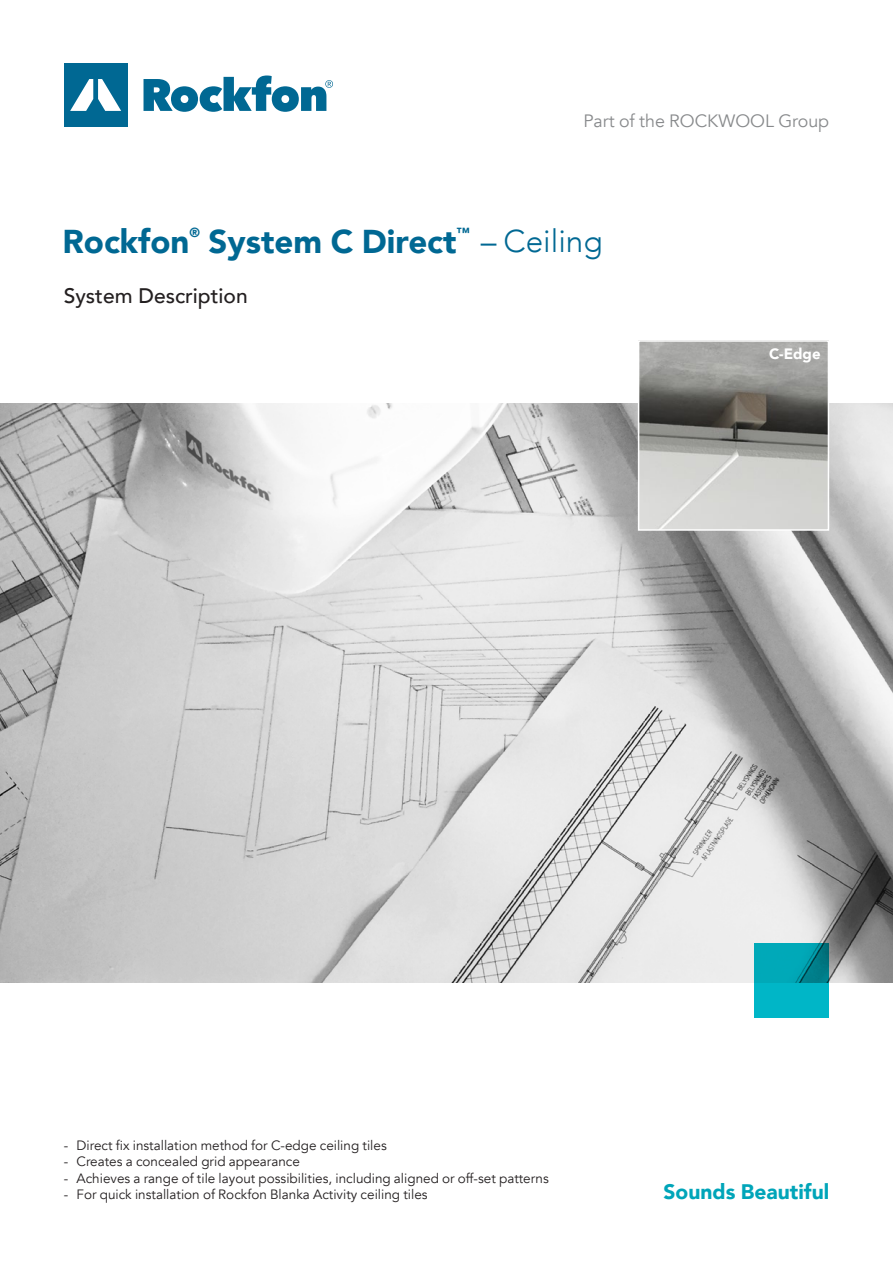
<style>
.page{position:relative;width:893px;height:1263px;background:#fff}
.page>*{position:absolute;margin:0;border:0;box-sizing:border-box;transform-origin:0 0}
.t1{font:900 33px "Avenir";color:#006893}
.t2{font:300 31.5px "Avenir";color:#006893}
.t3{font:500 21px "Avenir";color:#231f20}
.t4{font:900 21px "Avenir";color:#00a5b9}
.t5{font:17.85px "Avenir";color:#888a8c}
.t6{font:900 15px "Avenir";color:#fff}
.t7{font:13.5px "Avenir";color:#231f20}
.t8{font:900 13.2px "Avenir";color:#006893}
</style>
<div class="page">
<img style="left:0;top:404px;width:893px;height:578px">
<svg style="left:144px;top:75px;width:189px;height:37px"></svg>
<div style="left:64px;top:63px;width:64px;height:64px;background:#006893"></div>
<svg style="left:70px;top:79px;width:51px;height:32px"></svg>
<svg style="left:754px;top:943px;width:75px;height:74px"></svg>
<img style="left:641px;top:343px;width:185px;height:185px">
<div style="left:638px;top:340px;width:191px;height:191px;border:2px solid #fff"></div>
<h3 class="t5" style="left:583px;top:110px;width:247px">Part of the ROCKWOOL Group</h3>
<h1 class="t1" style="left:63px;top:213px;width:129px">Rockfon</h1>
<p class="t8" style="left:190px;top:221px;width:12px">®</p>
<h1 class="t1" style="left:209px;top:213px;width:249px">System C Direct</h1>
<p class="t8" style="left:457px;top:221px;width:15px">™</p>
<h3 class="t3" style="left:64px;top:278px;width:185px">System Description</h3>
<h2 class="t2" style="left:481px;top:222px;width:124px">– Ceiling</h2>
<p class="t6" style="left:769px;top:341px;width:53px">C-Edge</p>
<p class="t7" style="left:64px;top:1137px;width:324px">- Direct fix installation method for C-edge ceiling tiles</p>
<p class="t7" style="left:64px;top:1154px;width:238px">- Creates a concealed grid appearance</p>
<p class="t7" style="left:64px;top:1170px;width:486px">- Achieves a range of tile layout possibilities, including aligned or off-set patterns</p>
<p class="t7" style="left:64px;top:1186px;width:365px">- For quick installation of Rockfon Blanka Activity ceiling tiles</p>
<h3 class="t4" style="left:664px;top:1174px;width:167px">Sounds Beautiful</h3>
</div>
